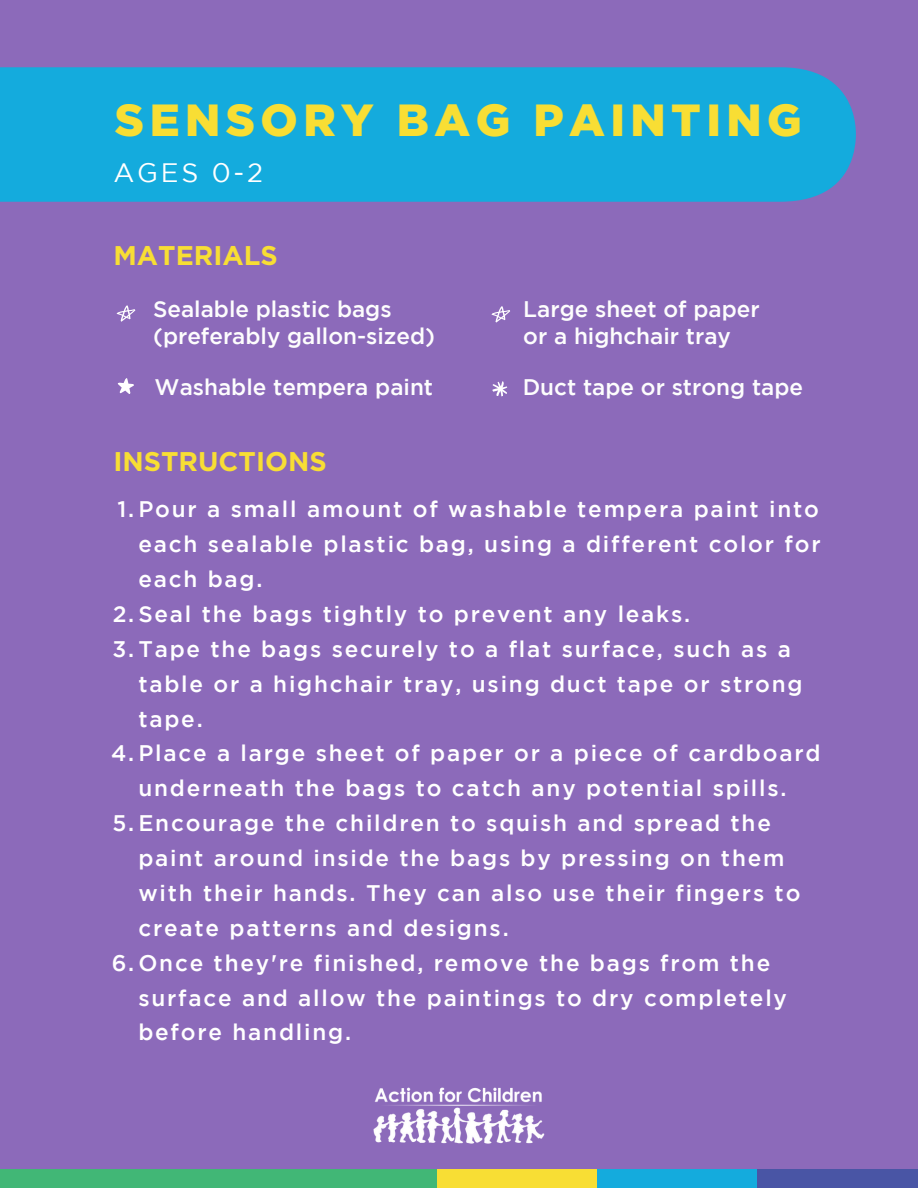
<style>
.page{position:relative;width:918px;height:1188px;background:#8c6aba}
.page>*{position:absolute;margin:0;border:0;box-sizing:border-box;transform-origin:0 0}
.t1{font:900 45px "Gotham";letter-spacing:.12em;color:#f8de34}
.t2{font:700 27px "Gotham";color:#f8de34}
.t3{font:26.55px "Gotham";color:#fff}
.t4{font:500 22.5px/34.8px "Gotham";letter-spacing:.08em;color:#fff}
.t5{font:500 22.5px/27px "Gotham";color:#fdfdfd}
</style>
<div class="page">
<div style="left:0;top:67px;width:856px;height:135px;background:#14abdd"></div>
<svg style="left:116px;top:305px;width:20px;height:17px"></svg>
<svg style="left:491px;top:306px;width:19px;height:17px"></svg>
<div style="left:0;top:1170px;width:918px;height:18px;background:#41b776"></div>
<div style="left:437px;top:1170px;width:160px;height:18px;background:#f8de34"></div>
<div style="left:597px;top:1170px;width:161px;height:18px;background:#14abdd"></div>
<div style="left:758px;top:1170px;width:160px;height:18px;background:#4955a5"></div>
<svg style="left:492px;top:381px;width:16px;height:16px"></svg>
<svg style="left:117px;top:378px;width:17px;height:16px"></svg>
<img style="left:373px;top:1087px;width:172px;height:57px">
<h1 class="t1" style="left:115px;top:94px;width:688px">SENSORY BAG PAINTING</h1>
<h3 class="t3" style="left:113px;top:162px;width:151px">AGES 0-2</h3>
<p class="t2" style="left:113px;top:240px;width:166px">MATERIALS</p>
<h2 class="t5" style="left:153px;top:297px;width:283px">Sealable plastic bags (preferably gallon-sized)</h2>
<p class="t5" style="left:523px;top:297px;width:238px">Large sheet of paper or a highchair tray</p>
<p class="t5" style="left:155px;top:375px;width:280px">Washable tempera paint</p>
<p class="t5" style="left:523px;top:375px;width:282px">Duct tape or strong tape</p>
<p class="t2" style="left:113px;top:446px;width:215px">INSTRUCTIONS</p>
<p class="t4" style="left:138px;top:494px;width:684px;text-align:justify;text-indent:-21px">1.Pour a small amount of washable tempera paint into each sealable plastic bag, using a different color for each bag.</p>
<p class="t4" style="left:113px;top:598px;width:579px">2.Seal the bags tightly to prevent any leaks.</p>
<h2 class="t4" style="left:138px;top:633px;width:666px;text-indent:-26px">3.Tape the bags securely to a flat surface, such as a table or a highchair tray, using duct tape or strong tape.</h2>
<p class="t4" style="left:111px;top:738px;width:711px;text-align:center">4.Place a large sheet of paper or a piece of cardboard underneath the bags to catch any potential spills.</p>
<p class="t4" style="left:138px;top:807px;width:664px;text-indent:-26px">5.Encourage the children to squish and spread the paint around inside the bags by pressing on them with their hands. They can also use their fingers to create patterns and designs.</p>
<p class="t4" style="left:138px;top:947px;width:650px;text-indent:-27px">6.Once they're finished, remove the bags from the surface and allow the paintings to dry completely before handling.</p>
</div>
